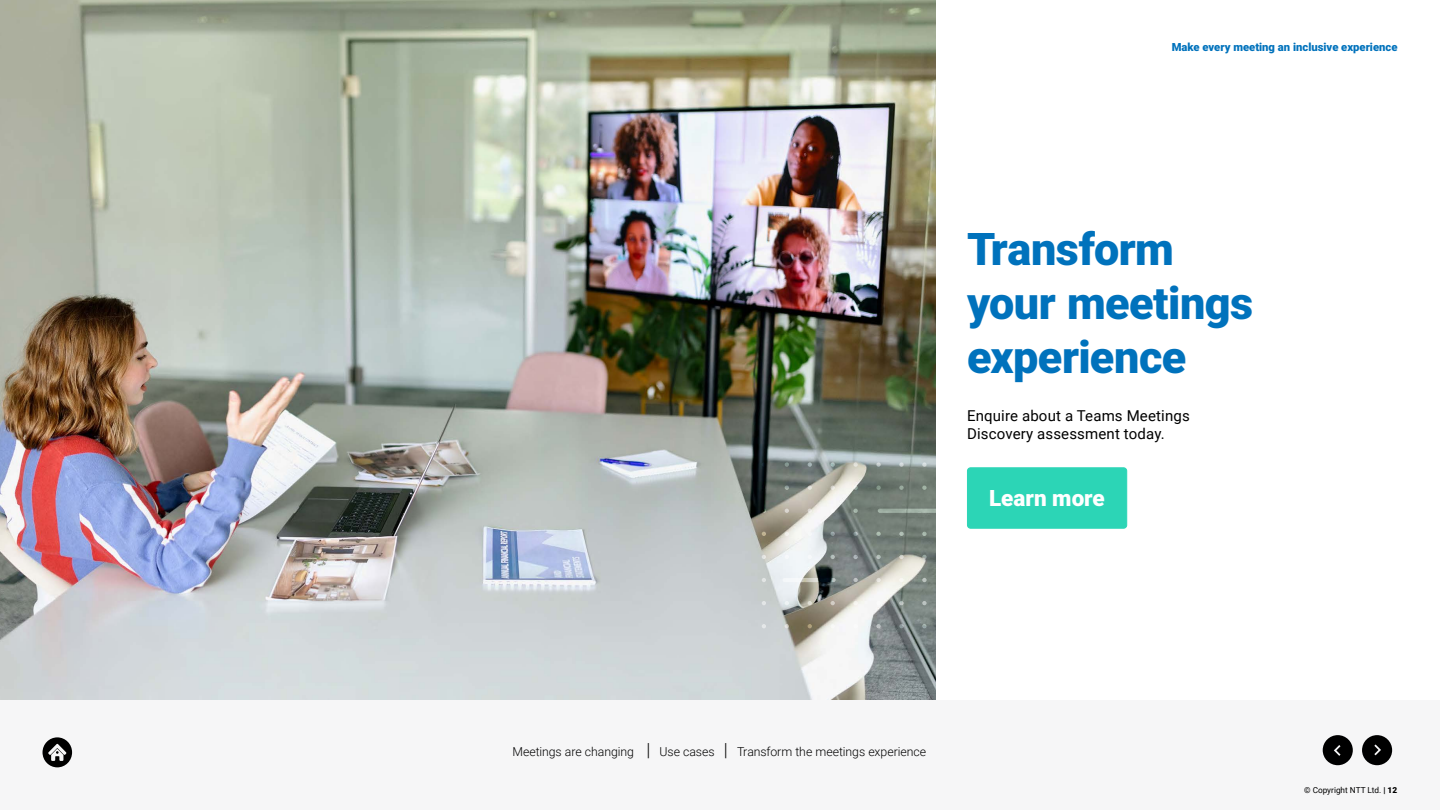
<style>
.page{position:relative;width:1440px;height:810px;background:#fff}
.page>*{position:absolute;margin:0;border:0;box-sizing:border-box;transform-origin:0 0}
.t1{font:900 45px/54px "Roboto";letter-spacing:-.01em;color:#0072bc}
.t2{font:900 22.5px "Roboto";color:#fff}
.t3{font:15px/18px "Roboto";letter-spacing:.01em;color:#000}
.t4{font:300 12.3px "Roboto";letter-spacing:-.005em;color:#000}
.t5{font:900 11.25px "Roboto";color:#0072bc}
.t6{font:8.25px "Roboto";color:#000}
.s1{font-size:18px}
.s2{font-weight:900}
</style>
<div class="page">
<div style="left:0;top:700px;width:1440px;height:110px;background:#f6f6f7"></div>
<svg style="left:43px;top:737px;width:29px;height:30px"></svg>
<img style="left:0;top:0;width:935px;height:699px">
<svg style="left:762px;top:462px;width:4px;height:5px"></svg>
<svg style="left:762px;top:485px;width:4px;height:5px"></svg>
<svg style="left:762px;top:509px;width:4px;height:4px"></svg>
<svg style="left:762px;top:532px;width:4px;height:4px"></svg>
<svg style="left:762px;top:555px;width:4px;height:4px"></svg>
<svg style="left:762px;top:578px;width:4px;height:4px"></svg>
<svg style="left:762px;top:601px;width:4px;height:4px"></svg>
<svg style="left:762px;top:624px;width:4px;height:4px"></svg>
<svg style="left:785px;top:462px;width:4px;height:5px"></svg>
<svg style="left:785px;top:485px;width:4px;height:5px"></svg>
<svg style="left:785px;top:509px;width:4px;height:4px"></svg>
<svg style="left:785px;top:532px;width:4px;height:4px"></svg>
<svg style="left:785px;top:555px;width:4px;height:4px"></svg>
<svg style="left:785px;top:601px;width:4px;height:4px"></svg>
<svg style="left:785px;top:624px;width:4px;height:4px"></svg>
<svg style="left:808px;top:462px;width:4px;height:5px"></svg>
<svg style="left:808px;top:485px;width:4px;height:5px"></svg>
<svg style="left:808px;top:509px;width:4px;height:4px"></svg>
<svg style="left:808px;top:532px;width:4px;height:4px"></svg>
<svg style="left:808px;top:555px;width:4px;height:4px"></svg>
<svg style="left:808px;top:601px;width:4px;height:4px"></svg>
<svg style="left:808px;top:624px;width:4px;height:4px"></svg>
<svg style="left:831px;top:462px;width:4px;height:5px"></svg>
<svg style="left:831px;top:485px;width:4px;height:5px"></svg>
<svg style="left:831px;top:509px;width:4px;height:4px"></svg>
<svg style="left:831px;top:532px;width:4px;height:4px"></svg>
<svg style="left:831px;top:555px;width:4px;height:4px"></svg>
<svg style="left:831px;top:601px;width:4px;height:4px"></svg>
<svg style="left:831px;top:624px;width:4px;height:4px"></svg>
<svg style="left:853px;top:462px;width:5px;height:5px"></svg>
<svg style="left:853px;top:485px;width:5px;height:5px"></svg>
<svg style="left:853px;top:509px;width:5px;height:4px"></svg>
<svg style="left:853px;top:532px;width:5px;height:4px"></svg>
<svg style="left:853px;top:555px;width:5px;height:4px"></svg>
<svg style="left:853px;top:578px;width:5px;height:4px"></svg>
<svg style="left:853px;top:601px;width:5px;height:4px"></svg>
<svg style="left:853px;top:624px;width:5px;height:4px"></svg>
<svg style="left:876px;top:462px;width:5px;height:5px"></svg>
<svg style="left:876px;top:485px;width:5px;height:5px"></svg>
<svg style="left:876px;top:532px;width:5px;height:4px"></svg>
<svg style="left:876px;top:555px;width:5px;height:4px"></svg>
<svg style="left:876px;top:578px;width:5px;height:4px"></svg>
<svg style="left:876px;top:601px;width:5px;height:4px"></svg>
<svg style="left:876px;top:624px;width:5px;height:4px"></svg>
<svg style="left:899px;top:462px;width:5px;height:5px"></svg>
<svg style="left:899px;top:485px;width:5px;height:5px"></svg>
<svg style="left:899px;top:532px;width:5px;height:4px"></svg>
<svg style="left:899px;top:555px;width:5px;height:4px"></svg>
<svg style="left:899px;top:578px;width:5px;height:4px"></svg>
<svg style="left:899px;top:601px;width:5px;height:4px"></svg>
<svg style="left:899px;top:624px;width:5px;height:4px"></svg>
<svg style="left:922px;top:462px;width:5px;height:5px"></svg>
<svg style="left:922px;top:485px;width:5px;height:5px"></svg>
<svg style="left:922px;top:532px;width:5px;height:4px"></svg>
<svg style="left:922px;top:555px;width:5px;height:4px"></svg>
<svg style="left:922px;top:578px;width:5px;height:4px"></svg>
<svg style="left:922px;top:601px;width:5px;height:4px"></svg>
<svg style="left:922px;top:624px;width:5px;height:4px"></svg>
<svg style="left:783px;top:578px;width:53px;height:4px"></svg>
<svg style="left:878px;top:509px;width:83px;height:4px"></svg>
<div style="left:967px;top:468px;width:160px;height:60px;background:#2cd5b6;border-radius:3px"></div>
<div style="left:967px;top:467px;width:160px;height:62px;border:1px solid #2cd5b6;border-radius:3px"></div>
<svg style="left:1362px;top:735px;width:30px;height:30px"></svg>
<svg style="left:1323px;top:735px;width:30px;height:30px"></svg>
<p class="t5" style="left:1172px;top:39px;width:227px">Make every meeting an inclusive experience</p>
<p class="t1" style="left:967px;top:221px;width:208px">Transform</p>
<h1 class="t1" style="left:967px;top:275px;width:288px">your meetings experience</h1>
<p class="t3" style="left:967px;top:406px;width:224px">Enquire about a Teams Meetings<br>Discovery assessment today.</p>
<p class="t2" style="left:989px;top:482px;width:117px">Learn more</p>
<p class="t4" style="left:512px;top:743px;width:415px">Meetings are changing <span class="s1">|</span> Use cases <span class="s1">|</span> Transform the meetings experience</p>
<p class="t6" style="left:1304px;top:785px;width:95px">© Copyright NTT Ltd. <span class="s2">| 12</span></p>
</div>
